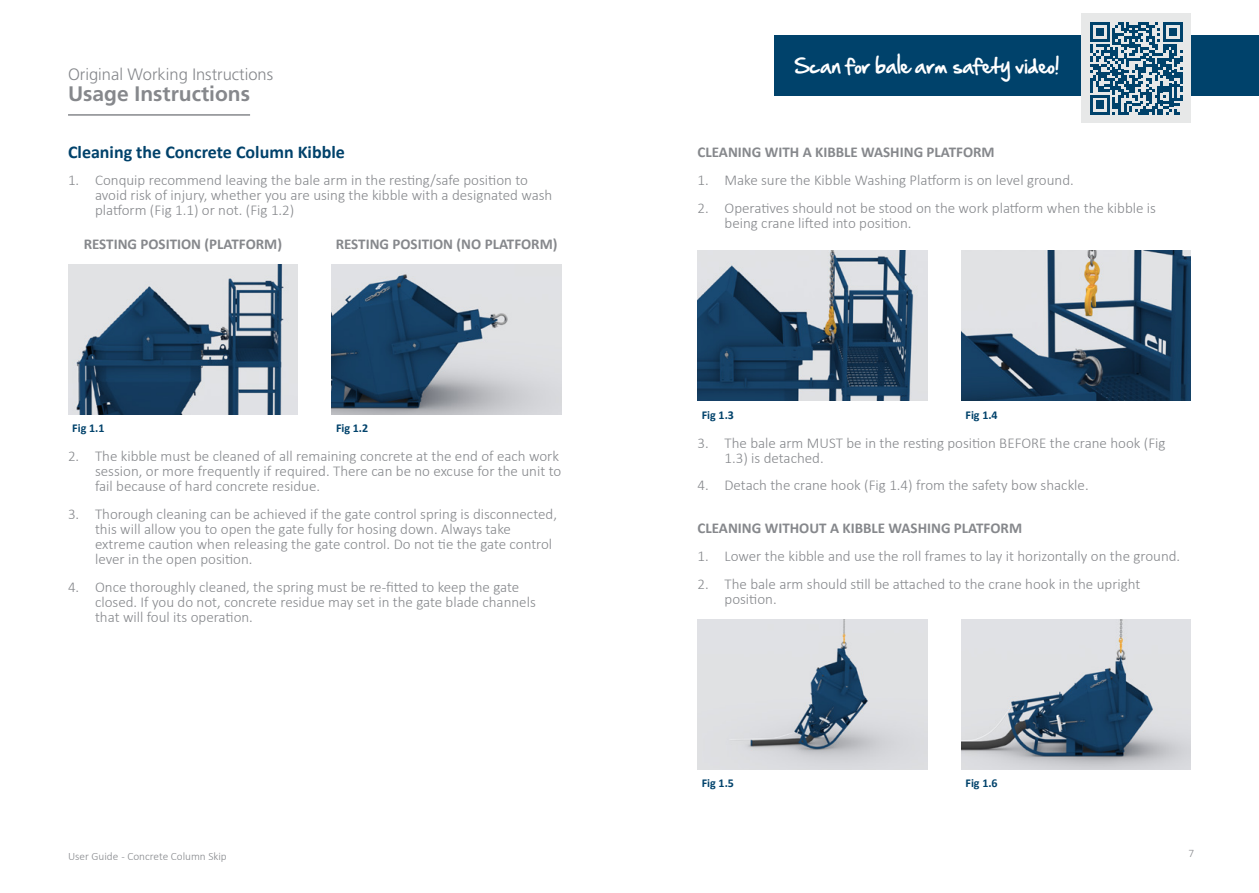
<style>
.page{position:relative;width:1259px;height:893px;background:#fff}
.page>*{position:absolute;margin:0;border:0;box-sizing:border-box;transform-origin:0 0}
.t1{font:700 21px "Frutiger LT Std";color:#86888c}
.t2{font:700 18px "Calibri";color:#00426b}
.t3{font:18px "Hand Of Sean";color:#fff}
.t4{font:300 16.5px "Frutiger LT Std";color:#86888c}
.t5{font:300 15px/15px "Calibri";color:#86888c}
.t6{font:700 15px "Calibri";color:#86888c}
.t7{font:700 12px "Calibri";color:#00426b}
.t8{font:300 11.25px "Calibri";color:#86888c}
</style>
<div class="page">
<hr style="left:68px;top:114px;width:182px;height:2px;background:#86888c">
<div style="left:774px;top:35px;width:485px;height:61px;background:#00426b"></div>
<div style="left:1081px;top:14px;width:110px;height:109px;background:#e7e8e8"></div>
<img style="left:697px;top:251px;width:230px;height:150px">
<img style="left:961px;top:251px;width:230px;height:150px">
<img style="left:332px;top:265px;width:229px;height:150px">
<img style="left:68px;top:265px;width:230px;height:150px">
<img style="left:961px;top:620px;width:230px;height:150px">
<img style="left:697px;top:620px;width:230px;height:150px">
<svg style="left:1090px;top:22px;width:92px;height:93px"></svg>
<p class="t4" style="left:68px;top:65px;width:207px">Original Working Instructions</p>
<h1 class="t1" style="left:68px;top:82px;width:183px">Usage Instructions</h1>
<p class="t2" style="left:68px;top:139px;width:278px">Cleaning the Concrete Column Kibble</p>
<p class="t5" style="left:95px;top:173px;width:459px;text-indent:-27px">1. Conquip recommend leaving the bale arm in the resting/safe position to avoid risk of injury, whether you are using the kibble with a designated wash platform (Fig 1.1) or not. (Fig 1.2)</p>
<p class="t6" style="left:84px;top:234px;width:200px">RESTING POSITION (PLATFORM)</p>
<p class="t6" style="left:336px;top:234px;width:223px">RESTING POSITION (NO PLATFORM)</p>
<p class="t7" style="left:72px;top:420px;width:34px">Fig 1.1</p>
<p class="t7" style="left:336px;top:420px;width:34px">Fig 1.2</p>
<p class="t5" style="left:95px;top:448px;width:468px;text-indent:-27px">2. The kibble must be cleaned of all remaining concrete at the end of each work session, or more frequently if required. There can be no excuse for the unit to fail because of hard concrete residue.</p>
<p class="t5" style="left:95px;top:506px;width:463px;text-indent:-27px">3. Thorough cleaning can be achieved if the gate control spring is disconnected, this will allow you to open the gate fully for hosing down. Always take extreme caution when releasing the gate control. Do not tie the gate control lever in the open position.</p>
<p class="t5" style="left:95px;top:579px;width:442px;text-indent:-27px">4. Once thoroughly cleaned, the spring must be re-fitted to keep the gate closed. If you do not, concrete residue may set in the gate blade channels that will foul its operation.</p>
<p class="t3" style="left:794px;top:50px;width:266px">Scan for bale arm safety video!</p>
<p class="t6" style="left:697px;top:141px;width:299px">CLEANING WITH A KIBBLE WASHING PLATFORM</p>
<p class="t5" style="left:697px;top:172px;width:378px">1. Make sure the Kibble Washing Platform is on level ground.</p>
<p class="t5" style="left:724px;top:200px;width:433px;text-indent:-27px">2. Operatives should not be stood on the work platform when the kibble is being crane lifted into position.</p>
<p class="t7" style="left:702px;top:406px;width:34px">Fig 1.3</p>
<p class="t7" style="left:965px;top:406px;width:34px">Fig 1.4</p>
<p class="t5" style="left:724px;top:435px;width:442px;text-indent:-27px">3. The bale arm MUST be in the resting position BEFORE the crane hook (Fig<br>1.3) is detached.</p>
<p class="t5" style="left:697px;top:478px;width:393px">4. Detach the crane hook (Fig 1.4) from the safety bow shackle.</p>
<p class="t6" style="left:697px;top:517px;width:326px">CLEANING WITHOUT A KIBBLE WASHING PLATFORM</p>
<p class="t5" style="left:697px;top:548px;width:484px">1. Lower the kibble and use the roll frames to lay it horizontally on the ground.</p>
<p class="t5" style="left:724px;top:576px;width:417px;text-indent:-27px">2. The bale arm should still be attached to the crane hook in the upright position.</p>
<p class="t7" style="left:702px;top:775px;width:34px">Fig 1.5</p>
<p class="t7" style="left:965px;top:775px;width:34px">Fig 1.6</p>
<p class="t8" style="left:68px;top:849px;width:160px">User Guide - Concrete Column Skip</p>
<p class="t8" style="left:1188px;top:846px;width:7px">7</p>
</div>
